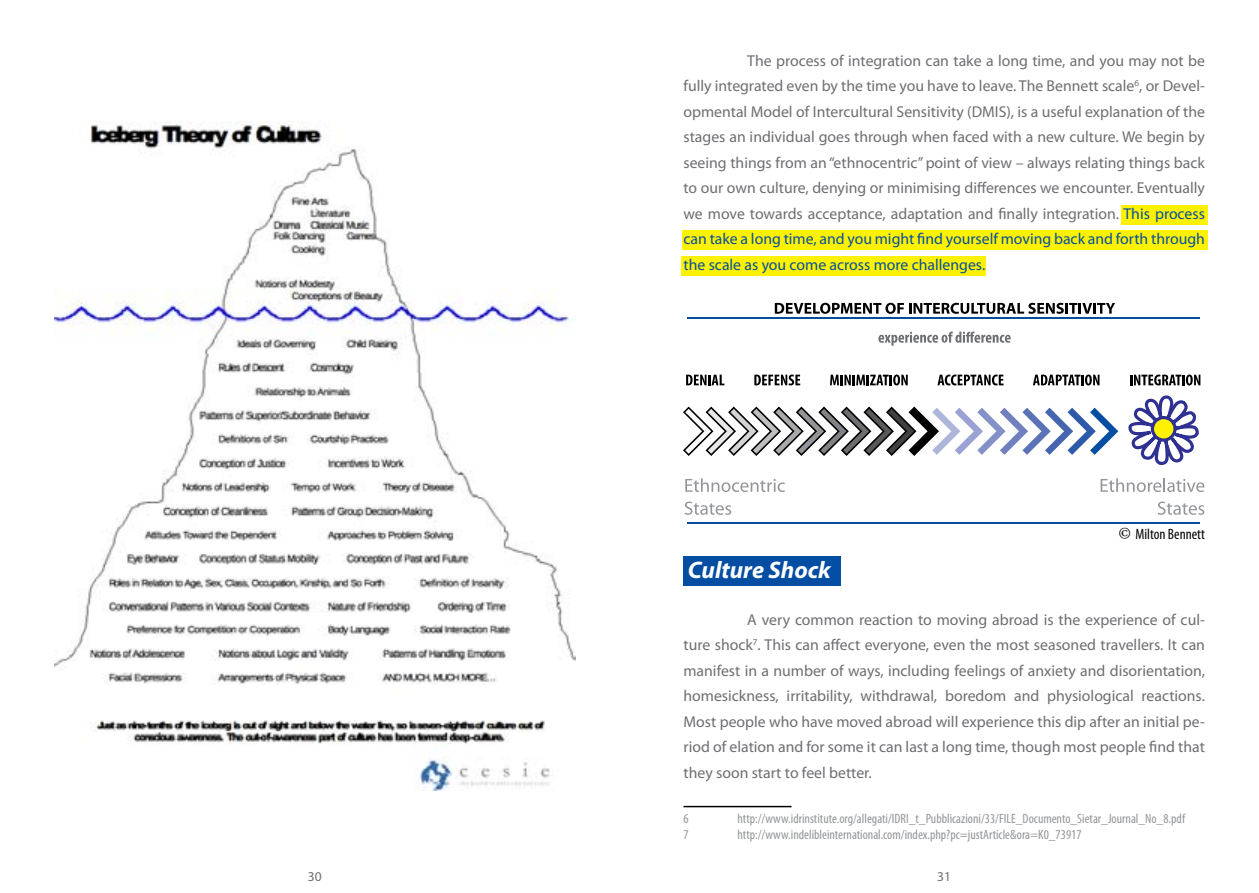
<style>
.page{position:relative;width:1259px;height:893px;background:#fff}
.page>*{position:absolute;margin:0;border:0;box-sizing:border-box;transform-origin:0 0}
.t1{font:italic 700 24px "Myriad Pro";color:#fff}
.t2{font:15.75px/25.5px "Myriad Pro";color:#6d6e71;text-align:justify}
.t3{font:condensed 15px "Myriad Pro";color:#000}
.t4{font:condensed 13.5px "Myriad Pro";color:#939598}
.t5{font:13.5px "Myriad Pro";color:#6d6e71}
.s1{color:#034ea2}
.s2{font-family:"Minion Pro";font-stretch:normal;font-size:18px}
</style>
<div class="page">
<div style="left:681px;top:231px;width:526px;height:19px;background:#fff200"></div>
<div style="left:1121px;top:206px;width:86px;height:19px;background:#fff200"></div>
<div style="left:681px;top:256px;width:305px;height:19px;background:#fff200"></div>
<div style="left:683px;top:556px;width:158px;height:30px;background:#034ea2"></div>
<hr style="left:683px;top:806px;width:108px;height:1px;background:#000">
<img style="left:54px;top:121px;width:521px;height:670px">
<hr style="left:687px;top:317px;width:513px;height:2px;background:#034ea2">
<hr style="left:687px;top:523px;width:513px;height:1px;background:#034ea2">
<svg style="left:685px;top:478px;width:100px;height:14px"></svg>
<svg style="left:684px;top:502px;width:47px;height:13px"></svg>
<svg style="left:686px;top:375px;width:38px;height:10px"></svg>
<svg style="left:754px;top:375px;width:46px;height:10px"></svg>
<svg style="left:830px;top:374px;width:77px;height:11px"></svg>
<svg style="left:937px;top:375px;width:66px;height:10px"></svg>
<svg style="left:1033px;top:374px;width:66px;height:11px"></svg>
<svg style="left:1130px;top:374px;width:70px;height:11px"></svg>
<svg style="left:1100px;top:478px;width:104px;height:14px"></svg>
<svg style="left:1158px;top:502px;width:46px;height:13px"></svg>
<svg style="left:775px;top:303px;width:340px;height:11px"></svg>
<svg style="left:878px;top:332px;width:132px;height:14px"></svg>
<svg style="left:683px;top:407px;width:435px;height:49px"></svg>
<svg style="left:1128px;top:395px;width:70px;height:70px"></svg>
<p class="t2" style="left:683px;top:48px;width:523px;text-indent:64px">The process of integration can take a long time, and you may not be fully integrated even by the time you have to leave. The Bennett scale<sup>6</sup>, or Devel&shy;opmental Model of Intercultural Sensitivity (DMIS), is a useful explanation of the stages an individual goes through when faced with a new culture. We begin by seeing things from an “ethnocentric” point of view – always relating things back to our own culture, denying or minimising differences we encounter. Eventually we move towards acceptance, adaptation and finally integration. <span class="s1">This process can take a long time, and you might find yourself moving back and forth through the scale as you come across more challenges.</span></p>
<p class="t3" style="left:1118px;top:525px;width:88px"><span class="s2">©</span> Milton Bennett</p>
<h1 class="t1" style="left:688px;top:554px;width:145px">Culture Shock</h1>
<p class="t2" style="left:683px;top:607px;width:523px;text-indent:64px">A very common reaction to moving abroad is the experience of cul&shy;ture shock<sup>7</sup>. This can affect everyone, even the most seasoned travellers. It can manifest in a number of ways, including feelings of anxiety and disorientation, homesickness, irritability, withdrawal, boredom and physiological reactions.<br>Most people who have moved abroad will experience this dip after an initial pe&shy;riod of elation and for some it can last a long time, though most people find that they soon start to feel better.</p>
<p class="t4" style="left:683px;top:810px;width:7px">6</p>
<p class="t4" style="left:737px;top:810px;width:449px">http://www.idrinstitute.org/allegati/IDRI_t_Pubblicazioni/33/FILE_Documento_Sietar_Journal_No_8.pdf</p>
<p class="t4" style="left:683px;top:826px;width:7px">7</p>
<p class="t4" style="left:737px;top:826px;width:346px">http://www.indelibleinternational.com/index.php?pc=justArticle&amp;ora=K0_73917</p>
<p class="t5" style="left:308px;top:868px;width:15px">30</p>
<p class="t5" style="left:937px;top:868px;width:15px">31</p>
</div>
